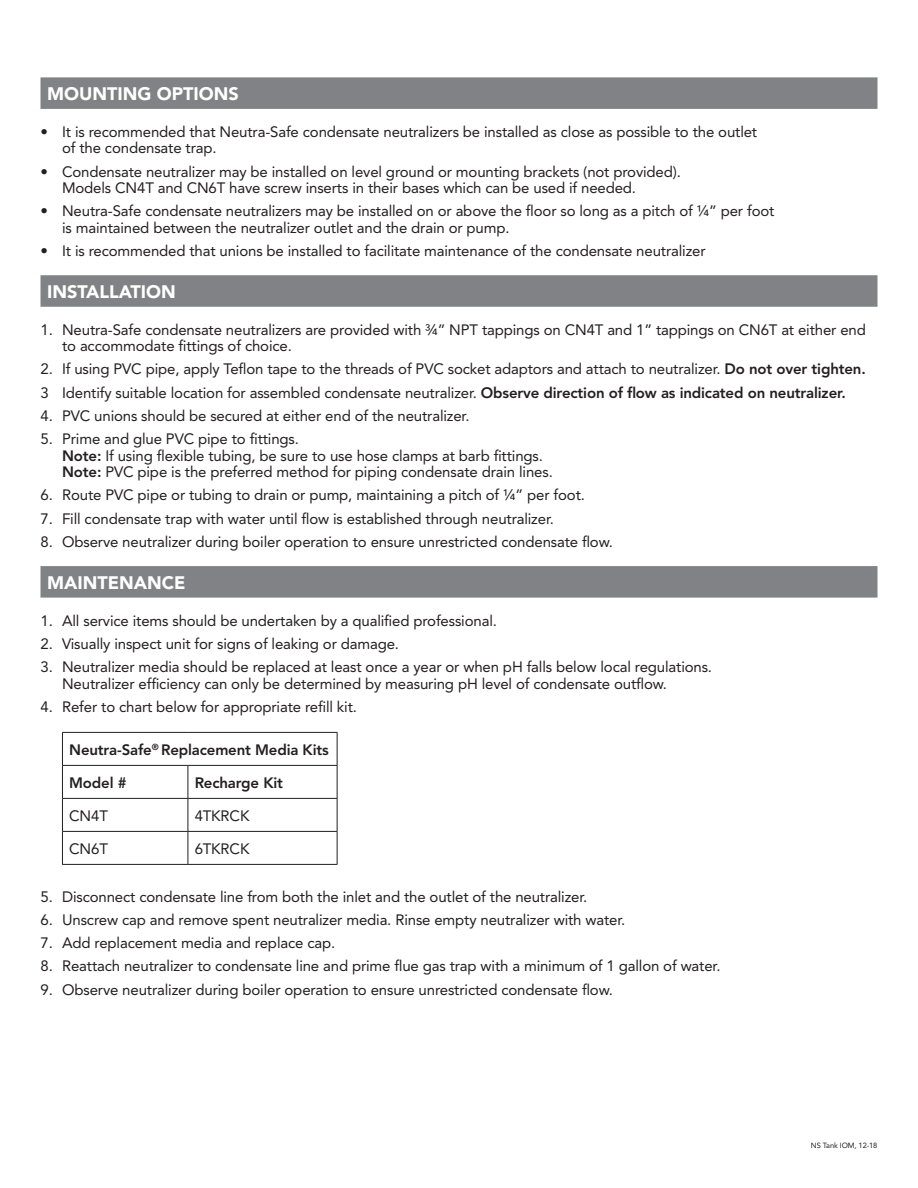
<style>
.page{position:relative;width:918px;height:1188px;background:#fff}
.page>*{position:absolute;margin:0;border:0;box-sizing:border-box;transform-origin:0 0}
.I_Sub{font:900 18px "Avenir";color:#fff}
.I_bod{font:15px/16.5px "Avenir";letter-spacing:-.01em;color:#231f20}
.I_bod-2{font:800 15px "Avenir";letter-spacing:-.01em;color:#231f20}
.code{font:7.5px "Avenir";letter-spacing:-.01em;color:#231f20}
.s1{font-weight:800}
</style>
<div class="page">
<div style="left:40px;top:77px;width:838px;height:32px;background:#808285"></div>
<div style="left:40px;top:275px;width:838px;height:32px;background:#808285"></div>
<div style="left:40px;top:566px;width:838px;height:32px;background:#808285"></div>
<hr style="left:62px;top:732px;width:126px;height:1px;background:#231f20">
<hr style="left:62px;top:733px;width:1px;height:32px;background:#231f20">
<hr style="left:188px;top:732px;width:150px;height:1px;background:#231f20">
<hr style="left:337px;top:733px;width:1px;height:32px;background:#231f20">
<hr style="left:62px;top:765px;width:126px;height:1px;background:#231f20">
<hr style="left:62px;top:766px;width:1px;height:32px;background:#231f20">
<hr style="left:188px;top:765px;width:150px;height:1px;background:#231f20">
<hr style="left:188px;top:766px;width:1px;height:32px;background:#231f20">
<hr style="left:337px;top:766px;width:1px;height:32px;background:#231f20">
<hr style="left:62px;top:798px;width:126px;height:1px;background:#231f20">
<hr style="left:62px;top:799px;width:1px;height:32px;background:#231f20">
<hr style="left:188px;top:798px;width:150px;height:1px;background:#231f20">
<hr style="left:188px;top:799px;width:1px;height:32px;background:#231f20">
<hr style="left:337px;top:799px;width:1px;height:32px;background:#231f20">
<hr style="left:62px;top:831px;width:126px;height:1px;background:#231f20">
<hr style="left:62px;top:832px;width:1px;height:32px;background:#231f20">
<hr style="left:188px;top:831px;width:150px;height:1px;background:#231f20">
<hr style="left:188px;top:832px;width:1px;height:32px;background:#231f20">
<hr style="left:337px;top:832px;width:1px;height:32px;background:#231f20">
<hr style="left:62px;top:864px;width:126px;height:1px;background:#231f20">
<hr style="left:188px;top:864px;width:150px;height:1px;background:#231f20">
<p class="I_Sub" style="left:47px;top:83px;width:193px">MOUNTING OPTIONS</p>
<p class="I_bod" style="left:62px;top:123px;width:697px;text-indent:-22px">• It is recommended that Neutra-Safe condensate neutralizers be installed as close as possible to the outlet of the condensate trap.</p>
<p class="I_bod" style="left:62px;top:163px;width:620px;text-indent:-22px">• Condensate neutralizer may be installed on level ground or mounting brackets (not provided).<br>Models CN4T and CN6T have screw inserts in their bases which can be used if needed.</p>
<p class="I_bod" style="left:62px;top:203px;width:714px;text-indent:-22px">• Neutra-Safe condensate neutralizers may be installed on or above the floor so long as a pitch of ¼” per foot is maintained between the neutralizer outlet and the drain or pump.</p>
<p class="I_bod" style="left:40px;top:243px;width:667px">• It is recommended that unions be installed to facilitate maintenance of the condensate neutralizer</p>
<p class="I_Sub" style="left:47px;top:281px;width:130px">INSTALLATION</p>
<p class="I_bod" style="left:62px;top:321px;width:805px;text-indent:-22px">1. Neutra-Safe condensate neutralizers are provided with ¾” NPT tappings on CN4T and 1” tappings on CN6T at either end to accommodate fittings of choice.</p>
<p class="I_bod" style="left:40px;top:361px;width:827px">2. If using PVC pipe, apply Teflon tape to the threads of PVC socket adaptors and attach to neutralizer. <span class="s1">Do not over tighten.</span></p>
<p class="I_bod" style="left:40px;top:384px;width:807px">3 Identify suitable location for assembled condensate neutralizer. <span class="s1">Observe direction of flow as indicated on neutralizer.</span></p>
<p class="I_bod" style="left:40px;top:408px;width:431px">4. PVC unions should be secured at either end of the neutralizer.</p>
<p class="I_bod" style="left:62px;top:431px;width:492px;text-indent:-22px">5. Prime and glue PVC pipe to fittings.<br><span class="s1">Note:</span> If using flexible tubing, be sure to use hose clamps at barb fittings.<br><span class="s1">Note:</span> PVC pipe is the preferred method for piping condensate drain lines.</p>
<p class="I_bod" style="left:40px;top:487px;width:546px">6. Route PVC pipe or tubing to drain or pump, maintaining a pitch of ¼” per foot.</p>
<p class="I_bod" style="left:40px;top:510px;width:515px">7. Fill condensate trap with water until flow is established through neutralizer.</p>
<p class="I_bod" style="left:40px;top:534px;width:574px">8. Observe neutralizer during boiler operation to ensure unrestricted condensate flow.</p>
<p class="I_Sub" style="left:47px;top:572px;width:140px">MAINTENANCE</p>
<p class="I_bod" style="left:40px;top:612px;width:458px">1. All service items should be undertaken by a qualified professional.</p>
<p class="I_bod" style="left:40px;top:635px;width:360px">2. Visually inspect unit for signs of leaking or damage.</p>
<p class="I_bod" style="left:62px;top:659px;width:652px;text-indent:-22px">3. Neutralizer media should be replaced at least once a year or when pH falls below local regulations.<br>Neutralizer efficiency can only be determined by measuring pH level of condensate outflow.</p>
<p class="I_bod" style="left:40px;top:698px;width:318px">4. Refer to chart below for appropriate refill kit.</p>
<p class="I_bod-2" style="left:69px;top:741px;width:261px">Neutra-Safe<sup>®</sup> Replacement Media Kits</p>
<p class="I_bod-2" style="left:69px;top:774px;width:59px">Model #</p>
<p class="I_bod-2" style="left:195px;top:774px;width:90px">Recharge Kit</p>
<p class="I_bod" style="left:69px;top:807px;width:40px">CN4T</p>
<p class="I_bod" style="left:195px;top:807px;width:56px">4TKRCK</p>
<p class="I_bod" style="left:69px;top:840px;width:40px">CN6T</p>
<p class="I_bod" style="left:195px;top:840px;width:56px">6TKRCK</p>
<p class="I_bod" style="left:40px;top:888px;width:548px">5. Disconnect condensate line from both the inlet and the outlet of the neutralizer.</p>
<p class="I_bod" style="left:40px;top:911px;width:586px">6. Unscrew cap and remove spent neutralizer media. Rinse empty neutralizer with water.</p>
<p class="I_bod" style="left:40px;top:935px;width:296px">7. Add replacement media and replace cap.</p>
<p class="I_bod" style="left:40px;top:958px;width:682px">8. Reattach neutralizer to condensate line and prime flue gas trap with a minimum of 1 gallon of water.</p>
<p class="I_bod" style="left:40px;top:981px;width:574px">9. Observe neutralizer during boiler operation to ensure unrestricted condensate flow.</p>
<p class="code" style="left:811px;top:1141px;width:68px">NS Tank IOM, 12-18</p>
</div>
